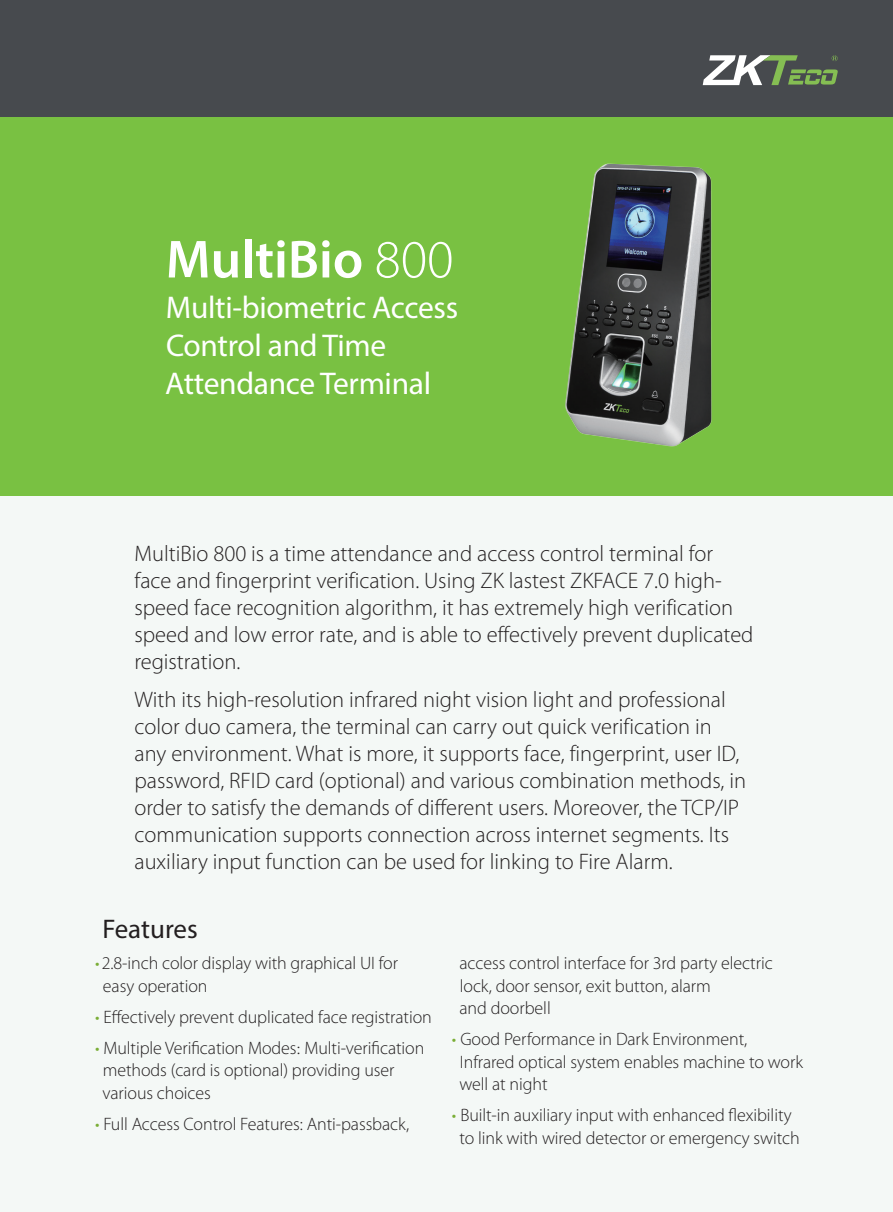
<style>
.page{position:relative;width:893px;height:1212px;background:#f4f8f6}
.page>*{position:absolute;margin:0;border:0;box-sizing:border-box;transform-origin:0 0}
.t1{font:600 54px "Myriad Pro";color:#fff}
.t2{font:31.5px/37.8px "Myriad Pro";letter-spacing:-.01em;color:#fff}
.t3{font:27px "Myriad Pro";color:#231f20}
.t4{font:300 22.5px/27px "Myriad Pro";color:#231f20}
.t5{font:300 18px/22.5px "Myriad Pro";letter-spacing:-.005em;color:#231f20}
.s1{font-weight:300}
.s2{color:#7aae36}
.s3{font-family:"Adobe Song Std"}
</style>
<div class="page">
<div style="left:0;top:0;width:893px;height:117px;background:#474a4e"></div>
<div style="left:0;top:117px;width:893px;height:378px;background:#79c142"></div>
<svg style="left:703px;top:55px;width:135px;height:30px"></svg>
<img style="left:565px;top:163px;width:147px;height:284px">
<h1 class="t1" style="left:166px;top:225px;width:289px">MultiBio <span class="s1">800</span></h1>
<h2 class="t2" style="left:165px;top:288px;width:295px">Multi-biometric Access<br>Control and Time<br>Attendance Terminal</h2>
<p class="t4" style="left:134px;top:539px;width:621px">MultiBio 800 is a time attendance and access control terminal for face and fingerprint verification. Using ZK lastest ZKFACE 7.0 high&shy;speed face recognition algorithm, it has extremely high verification speed and low error rate, and is able to effectively prevent duplicated registration.</p>
<p class="t4" style="left:134px;top:685px;width:613px">With its high-resolution infrared night vision light and professional color duo camera, the terminal can carry out quick verification in any environment. What is more, it supports face, fingerprint, user ID, password, RFID card (optional) and various combination methods, in order to satisfy the demands of different users. Moreover, the TCP/IP communication supports connection across internet segments. Its auxiliary input function can be used for linking to Fire Alarm.</p>
<p class="t3" style="left:102px;top:912px;width:97px">Features</p>
<p class="t5" style="left:103px;top:952px;width:296px;text-indent:-8px"><span class="s2">•</span> 2.8-inch color display with graphical UI for easy operation</p>
<p class="t5" style="left:95px;top:1005px;width:338px"><span class="s2">•</span> Effectively prevent duplicated face registration</p>
<p class="t5" style="left:102px;top:1036px;width:323px;text-indent:-7px"><span class="s2">•</span> Multiple Verification Modes<span class="s3">:</span> Multi-verification methods (card is optional) providing user various choices</p>
<p class="t5" style="left:95px;top:1112px;width:316px"><span class="s2">•</span> Full Access Control Features: Anti-passback,</p>
<p class="t5" style="left:460px;top:952px;width:315px">access control interface for 3rd party electric lock, door sensor, exit button, alarm<br>and doorbell</p>
<p class="t5" style="left:459px;top:1028px;width:345px;text-indent:-7px"><span class="s2">•</span> Good Performance in Dark Environment,<br>Infrared optical system enables machine to work well at night</p>
<p class="t5" style="left:452px;top:1104px;width:349px;text-align:center"><span class="s2">•</span> Built-in auxiliary input with enhanced flexibility to link with wired detector or emergency switch</p>
</div>
